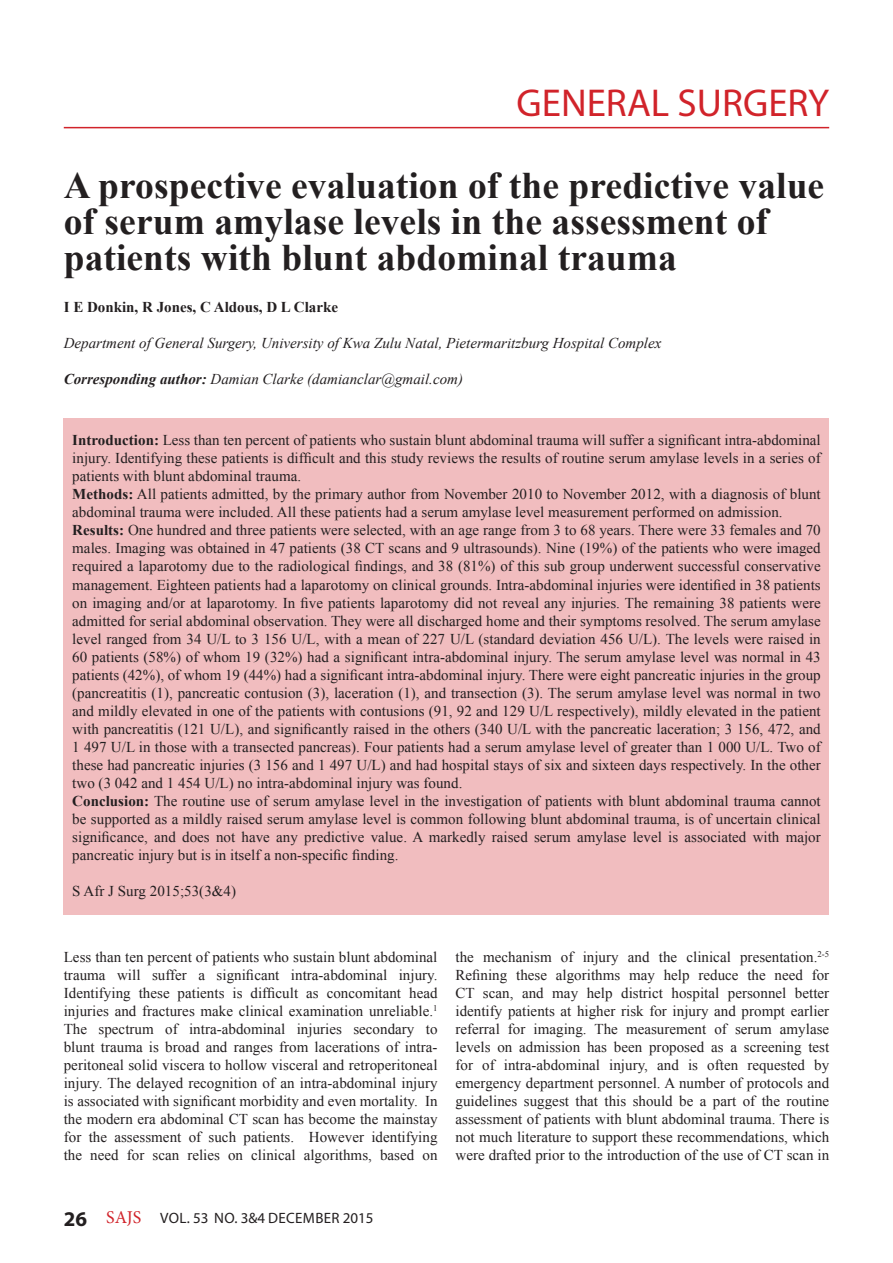
<style>
.page{position:relative;width:893px;height:1263px;background:#fff}
.page>*{position:absolute;margin:0;border:0;box-sizing:border-box;transform-origin:0 0}
.t1{font:39px "Myriad Pro";color:#d1232a}
.Article_Title{font:700 37.5px/36px "Times New Roman";color:#231f20}
.Abstract{font:15px/18px "Times New Roman";color:#231f20;text-align:justify}
.Body_Text{font:15px/18px "Times New Roman";color:#231f20;text-align:justify}
.t2{font:italic 15px "Times New Roman";color:#231f20}
.t3{font:700 15px "Times New Roman";color:#231f20}
.t4{font:15px "Myriad Pro";letter-spacing:.02em;color:#231f20}
.s1{font-weight:700}
.s2{font-weight:700;font-size:21px}
.s3{font-family:"Minion Pro";font-size:18px;color:#d1232a}
</style>
<div class="page">
<hr style="left:64px;top:127px;width:765px;height:1px;background:#d1232a">
<div style="left:64px;top:418px;width:765px;height:496px;background:#f1bdbf"></div>
<p class="t1" style="left:517px;top:78px;width:314px">GENERAL SURGERY</p>
<p class="Article_Title" style="left:64px;top:167px;width:762px">A prospective evaluation of the predictive value of serum amylase levels in the assessment of patients with blunt abdominal trauma</p>
<p class="t3" style="left:64px;top:297px;width:276px">I E Donkin, R Jones, C Aldous, D L Clarke</p>
<p class="t2" style="left:64px;top:333px;width:599px">Department of General Surgery, University of Kwa Zulu Natal, Pietermaritzburg Hospital Complex</p>
<p class="t2" style="left:64px;top:369px;width:401px"><span class="s1">Corresponding author:</span> Damian Clarke (damianclar@gmail.com)</p>
<p class="Abstract" style="left:72px;top:431px;width:750px"><span class="s1">Introduction:</span> Less than ten percent of patients who sustain blunt abdominal trauma will suffer a significant intra-abdominal injury. Identifying these patients is difficult and this study reviews the results of routine serum amylase levels in a series of patients with blunt abdominal trauma.</p>
<p class="Abstract" style="left:72px;top:485px;width:750px"><span class="s1">Methods:</span> All patients admitted, by the primary author from November 2010 to November 2012, with a diagnosis of blunt abdominal trauma were included. All these patients had a serum amylase level measurement performed on admission.</p>
<p class="Abstract" style="left:72px;top:521px;width:750px"><span class="s1">Results:</span> One hundred and three patients were selected, with an age range from 3 to 68 years. There were 33 females and 70 males. Imaging was obtained in 47 patients (38 CT scans and 9 ultrasounds). Nine (19%) of the patients who were imaged required a laparotomy due to the radiological findings, and 38 (81%) of this sub group underwent successful conservative management. Eighteen patients had a laparotomy on clinical grounds. Intra-abdominal injuries were identified in 38 patients on imaging and/or at laparotomy. In five patients laparotomy did not reveal any injuries. The remaining 38 patients were admitted for serial abdominal observation. They were all discharged home and their symptoms resolved. The serum amylase level ranged from 34 U/L to 3 156 U/L, with a mean of 227 U/L (standard deviation 456 U/L). The levels were raised in 60 patients (58%) of whom 19 (32%) had a significant intra-abdominal injury. The serum amylase level was normal in 43 patients (42%), of whom 19 (44%) had a significant intra-abdominal injury. There were eight pancreatic injuries in the group (pancreatitis (1), pancreatic contusion (3), laceration (1), and transection (3). The serum amylase level was normal in two and mildly elevated in one of the patients with contusions (91, 92 and 129 U/L respectively), mildly elevated in the patient with pancreatitis (121 U/L), and significantly raised in the others (340 U/L with the pancreatic laceration; 3 156, 472, and 1 497 U/L in those with a transected pancreas). Four patients had a serum amylase level of greater than 1 000 U/L. Two of these had pancreatic injuries (3 156 and 1 497 U/L) and had hospital stays of six and sixteen days respectively. In the other two (3 042 and 1 454 U/L) no intra-abdominal injury was found.</p>
<p class="Abstract" style="left:72px;top:791px;width:750px"><span class="s1">Conclusion:</span> The routine use of serum amylase level in the investigation of patients with blunt abdominal trauma cannot be supported as a mildly raised serum amylase level is common following blunt abdominal trauma, is of uncertain clinical significance, and does not have any predictive value. A markedly raised serum amylase level is associated with major pancreatic injury but is in itself a non-specific finding.</p>
<p class="Abstract" style="left:72px;top:881px;width:165px">S Afr J Surg 2015;53(3&amp;4)</p>
<p class="Body_Text" style="left:64px;top:947px;width:375px">Less than ten percent of patients who sustain blunt abdominal trauma will suffer a significant intra-abdominal injury.<br>Identifying these patients is difficult as concomitant head injuries and fractures make clinical examination unreliable.<sup>1<br></sup>The spectrum of intra-abdominal injuries secondary to blunt trauma is broad and ranges from lacerations of intra&shy;peritoneal solid viscera to hollow visceral and retroperitoneal injury. The delayed recognition of an intra-abdominal injury is associated with significant morbidity and even mortality. In the modern era abdominal CT scan has become the mainstay for the assessment of such patients. However identifying the need for scan relies on clinical algorithms, based on</p>
<p class="Body_Text" style="left:455px;top:947px;width:375px">the mechanism of injury and the clinical presentation.<sup>2-5<br></sup>Refining these algorithms may help reduce the need for CT scan, and may help district hospital personnel better identify patients at higher risk for injury and prompt earlier referral for imaging. The measurement of serum amylase levels on admission has been proposed as a screening test for of intra-abdominal injury, and is often requested by emergency department personnel. A number of protocols and guidelines suggest that this should be a part of the routine assessment of patients with blunt abdominal trauma. There is not much literature to support these recommendations, which were drafted prior to the introduction of the use of CT scan in</p>
<p class="t4" style="left:64px;top:1209px;width:311px"><span class="s2">26</span> <span class="s3">SAJS</span> VOL. 53 NO. 3&amp;4 DECEMBER 2015</p>
</div>
